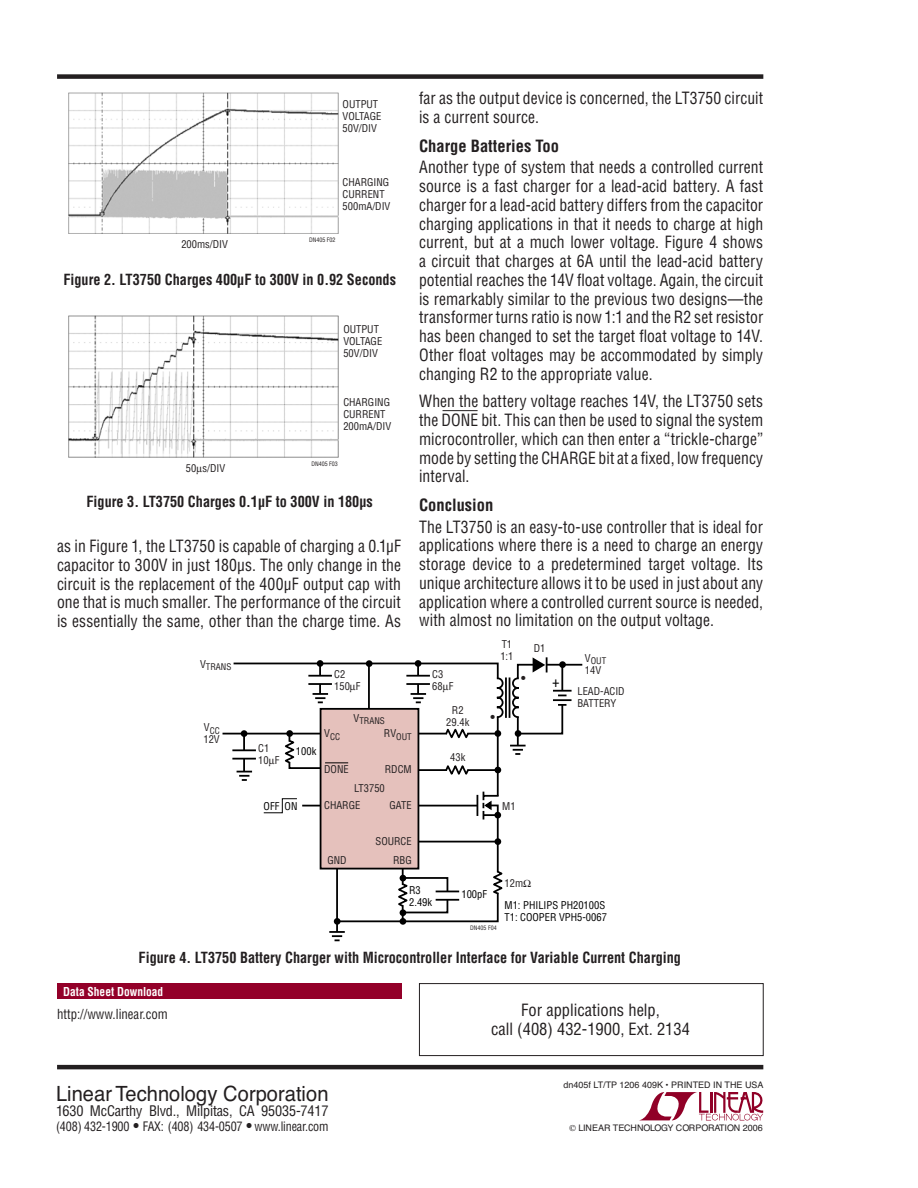
<style>
.page{position:relative;width:918px;height:1188px;background:#fff}
.page>*{position:absolute;margin:0;border:0;box-sizing:border-box;transform-origin:0 0}
.t1{font:21px "Helvetica";color:#231f20;scale:.96 1}
.t2{font:condensed 16.5px/18.8px "Helvetica LT Std";letter-spacing:.005em;color:#231f20;text-align:justify;scale:.95 1}
.t3{font:condensed 16.5px/19.5px "Helvetica";color:#231f20;text-align:center}
.t4{font:700 condensed 16.5px "Helvetica LT Std";color:#231f20}
.t5{font:700 condensed 15px "Helvetica LT Std";color:#231f20;scale:.95 1}
.t6{font:condensed 15px "Helvetica";color:#000}
.t7{font:condensed 14.25px "Helvetica";letter-spacing:-.015em;color:#231f20}
.t8{font:condensed 13.5px "Helvetica";color:#231f20;scale:.95 1}
.t9{font:condensed 13.5px "Helvetica";color:#231f20}
.t10{font:condensed 12.75px "Helvetica";letter-spacing:-.01em;color:#231f20;scale:.95 1}
.t11{font:700 condensed 12px "Helvetica";color:#fff;scale:.95 1}
.t12{font:condensed 10.5px/12px "Helvetica";color:#231f20}
.t13{font:condensed 10.5px/12px "Helvetica";color:#000}
.t14{font:9px "Helvetica";color:#231f20}
.t15{font:condensed 9px "Helvetica";color:#231f20}
.t16{font:condensed 6px "Helvetica";color:#231f20}
</style>
<div class="page">
<svg style="left:640px;top:1092px;width:123px;height:28px"></svg>
<div style="left:57px;top:74px;width:706px;height:5px;background:#231f20"></div>
<hr style="left:57px;top:1065px;width:706px;height:4px;background:#231f20">
<div style="left:419px;top:983px;width:344px;height:73px;border:1px solid #231f20"></div>
<div style="left:57px;top:984px;width:344px;height:15px;background:#930029"></div>
<img style="left:69px;top:92px;width:270px;height:142px">
<img style="left:69px;top:316px;width:270px;height:141px">
<svg style="left:222px;top:661px;width:361px;height:270px"></svg>
<svg style="left:281px;top:738px;width:17px;height:27px"></svg>
<svg style="left:444px;top:725px;width:27px;height:17px"></svg>
<svg style="left:329px;top:931px;width:16px;height:10px"></svg>
<svg style="left:495px;top:676px;width:26px;height:44px"></svg>
<svg style="left:533px;top:657px;width:15px;height:16px"></svg>
<svg style="left:476px;top:790px;width:24px;height:30px"></svg>
<div style="left:286px;top:730px;width:7px;height:7px;background:#000;border-radius:50%"></div>
<div style="left:241px;top:730px;width:6px;height:7px;background:#000;border-radius:50%"></div>
<div style="left:495px;top:730px;width:6px;height:7px;background:#000;border-radius:50%"></div>
<div style="left:515px;top:730px;width:6px;height:7px;background:#000;border-radius:50%"></div>
<div style="left:559px;top:661px;width:7px;height:7px;background:#000;border-radius:50%"></div>
<div style="left:366px;top:660px;width:7px;height:7px;background:#000;border-radius:50%"></div>
<svg style="left:495px;top:767px;width:6px;height:6px"></svg>
<div style="left:495px;top:838px;width:6px;height:7px;background:#000;border-radius:50%"></div>
<div style="left:400px;top:918px;width:6px;height:7px;background:#000;border-radius:50%"></div>
<div style="left:400px;top:909px;width:6px;height:7px;background:#000;border-radius:50%"></div>
<div style="left:334px;top:918px;width:7px;height:7px;background:#000;border-radius:50%"></div>
<div style="left:321px;top:709px;width:97px;height:160px;background:#e5c1bc"></div>
<div style="left:320px;top:708px;width:99px;height:161px;border:2px solid #000"></div>
<svg style="left:444px;top:762px;width:27px;height:16px"></svg>
<svg style="left:490px;top:869px;width:16px;height:27px"></svg>
<svg style="left:263px;top:798px;width:34px;height:15px"></svg>
<svg style="left:510px;top:745px;width:16px;height:10px"></svg>
<hr style="left:243px;top:735px;width:2px;height:39px;background:#000">
<svg style="left:242px;top:751px;width:4px;height:7px"></svg>
<hr style="left:232px;top:749px;width:24px;height:2px;background:#000">
<hr style="left:232px;top:758px;width:24px;height:2px;background:#000">
<svg style="left:237px;top:771px;width:15px;height:10px"></svg>
<div style="left:317px;top:660px;width:6px;height:7px;background:#000;border-radius:50%"></div>
<hr style="left:319px;top:665px;width:2px;height:31px;background:#000">
<svg style="left:318px;top:677px;width:4px;height:6px"></svg>
<hr style="left:308px;top:675px;width:24px;height:2px;background:#000">
<hr style="left:308px;top:683px;width:24px;height:2px;background:#000">
<svg style="left:318px;top:703px;width:5px;height:3px"></svg>
<svg style="left:313px;top:693px;width:15px;height:10px"></svg>
<div style="left:415px;top:660px;width:6px;height:7px;background:#000;border-radius:50%"></div>
<hr style="left:417px;top:665px;width:2px;height:31px;background:#000">
<svg style="left:416px;top:677px;width:4px;height:6px"></svg>
<hr style="left:406px;top:675px;width:24px;height:2px;background:#000">
<hr style="left:406px;top:683px;width:24px;height:2px;background:#000">
<svg style="left:411px;top:693px;width:15px;height:10px"></svg>
<svg style="left:325px;top:763px;width:23px;height:1px"></svg>
<svg style="left:395px;top:875px;width:64px;height:39px"></svg>
<hr style="left:436px;top:899px;width:23px;height:2px;background:#000">
<svg style="left:553px;top:690px;width:19px;height:16px"></svg>
<hr style="left:443px;top:410px;width:35px;height:1px;background:#231f20">
<svg style="left:524px;top:880px;width:7px;height:7px"></svg>
<svg style="left:269px;top:758px;width:6px;height:8px"></svg>
<svg style="left:350px;top:685px;width:6px;height:7px"></svg>
<svg style="left:443px;top:685px;width:6px;height:7px"></svg>
<p class="t12" style="left:343px;top:99px;width:40px">OUTPUT<br>VOLTAGE<br>50V/DIV</p>
<p class="t12" style="left:343px;top:177px;width:49px">CHARGING<br>CURRENT<br>500mA/DIV</p>
<p class="t12" style="left:181px;top:239px;width:48px">200ms/DIV</p>
<p class="t16" style="left:309px;top:238px;width:28px">DN405 F02</p>
<p class="t5" style="left:63px;top:274px;width:352px">Figure 2. LT3750 Charges 400µF to 300V in 0.92 Seconds</p>
<p class="t12" style="left:343px;top:324px;width:40px">OUTPUT<br>VOLTAGE<br>50V/DIV</p>
<p class="t12" style="left:343px;top:397px;width:49px">CHARGING<br>CURRENT<br>200mA/DIV</p>
<p class="t12" style="left:186px;top:463px;width:41px">50 s/DIV</p>
<p class="t16" style="left:311px;top:462px;width:28px">DN405 F03</p>
<p class="t5" style="left:87px;top:497px;width:303px">Figure 3. LT3750 Charges 0.1µF to 300V in 180µs</p>
<p class="t2" style="left:57px;top:539px;width:364px">as in Figure 1, the LT3750 is capable of charging a 0.1µF capacitor to 300V in just 180µs. The only change in the circuit is the replacement of the 400µF output cap with one that is much smaller. The performance of the circuit is essentially the same, other than the charge time. As</p>
<p class="t2" style="left:419px;top:91px;width:364px">far as the output device is concerned, the LT3750 circuit is a current source.</p>
<p class="t4" style="left:419px;top:140px;width:141px">Charge Batteries Too</p>
<p class="t2" style="left:419px;top:160px;width:364px">Another type of system that needs a controlled current source is a fast charger for a lead-acid battery. A fast charger for a lead-acid battery differs from the capacitor charging applications in that it needs to charge at high current, but at a much lower voltage. Figure 4 shows a circuit that charges at 6A until the lead-acid battery potential reaches the 14V float voltage. Again, the circuit is remarkably similar to the previous two designs—the transformer turns ratio is now 1:1 and the R2 set resistor has been changed to set the target float voltage to 14V.<br>Other float voltages may be accommodated by simply changing R2 to the appropriate value.</p>
<p class="t2" style="left:419px;top:394px;width:364px">When the battery voltage reaches 14V, the LT3750 sets the DONE bit. This can then be used to signal the system microcontroller, which can then enter a “trickle-charge” mode by setting the CHARGE bit at a fixed, low frequency interval.</p>
<p class="t4" style="left:419px;top:499px;width:76px">Conclusion</p>
<p class="t2" style="left:419px;top:519px;width:364px">The LT3750 is an easy-to-use controller that is ideal for applications where there is a need to charge an energy storage device to a predetermined target voltage. Its unique architecture allows it to be used in just about any application where a controlled current source is needed, with almost no limitation on the output voltage.</p>
<p class="t15" style="left:200px;top:663px;width:33px"><sup>V</sup>TRANS</p>
<p class="t15" style="left:204px;top:727px;width:17px"><sup>V</sup>CC</p>
<p class="t12" style="left:203px;top:735px;width:18px">12V</p>
<p class="t12" style="left:258px;top:743px;width:23px">C1<br>10 F</p>
<p class="t13" style="left:296px;top:746px;width:22px">100k</p>
<p class="t13" style="left:264px;top:801px;width:35px">OFF ON</p>
<p class="t12" style="left:500px;top:639px;width:15px">T1<br>1:1</p>
<p class="t12" style="left:534px;top:643px;width:13px">D1</p>
<p class="t12" style="left:334px;top:669px;width:28px">C2<br>150 F</p>
<p class="t12" style="left:432px;top:669px;width:23px">C3<br>68 F</p>
<p class="t6" style="left:552px;top:676px;width:9px">+</p>
<p class="t9" style="left:521px;top:673px;width:6px">•</p>
<p class="t15" style="left:354px;top:718px;width:33px"><sup>V</sup>TRANS</p>
<p class="t12" style="left:446px;top:705px;width:25px;text-align:center">R2<br>29.4k</p>
<p class="t15" style="left:324px;top:733px;width:17px"><sup>V</sup>CC</p>
<p class="t12" style="left:324px;top:764px;width:26px">DONE</p>
<p class="t12" style="left:324px;top:800px;width:38px">CHARGE</p>
<p class="t15" style="left:384px;top:733px;width:29px"><sup>RV</sup>OUT</p>
<p class="t12" style="left:385px;top:764px;width:28px">RDCM</p>
<p class="t12" style="left:390px;top:800px;width:24px">GATE</p>
<p class="t12" style="left:376px;top:836px;width:38px">SOURCE</p>
<p class="t12" style="left:354px;top:783px;width:32px">LT3750</p>
<p class="t12" style="left:327px;top:855px;width:21px">GND</p>
<p class="t12" style="left:393px;top:855px;width:20px">RBG</p>
<p class="t12" style="left:450px;top:752px;width:17px">43k</p>
<p class="t9" style="left:490px;top:712px;width:6px">•</p>
<p class="t12" style="left:502px;top:801px;width:15px">M1</p>
<p class="t15" style="left:585px;top:657px;width:23px"><sup>V</sup>OUT</p>
<p class="t12" style="left:577px;top:661px;width:49px;line-height:20.7px;text-indent:8px">14V<br>LEAD-ACID</p>
<p class="t12" style="left:577px;top:698px;width:40px">BATTERY</p>
<p class="t13" style="left:409px;top:885px;width:25px">R3<br>2.49k</p>
<p class="t13" style="left:461px;top:890px;width:27px">100pF</p>
<p class="t16" style="left:470px;top:925px;width:28px">DN405 F04</p>
<p class="t12" style="left:505px;top:878px;width:20px">12m</p>
<p class="t13" style="left:505px;top:900px;width:104px">M1: PHILIPS PH20100S<br>T1: COOPER VPH5-0067</p>
<p class="t5" style="left:139px;top:953px;width:572px">Figure 4. LT3750 Battery Charger with Microcontroller Interface for Variable Current Charging</p>
<p class="t11" style="left:63px;top:987px;width:107px">Data Sheet Download</p>
<p class="t8" style="left:57px;top:1009px;width:118px">http://www.linear.com</p>
<p class="t1" style="left:56px;top:1086px;width:285px">Linear Technology Corporation</p>
<p class="t7" style="left:56px;top:1105px;width:274px">1630 McCarthy Blvd., Milpitas, CA 95035-7417</p>
<p class="t10" style="left:56px;top:1121px;width:288px">(408) 432-1900 ● FAX: (408) 434-0507 ● www.linear.com</p>
<p class="t3" style="left:491px;top:1002px;width:200px">For applications help,<br>call (408) 432-1900, Ext. 2134</p>
<p class="t14" style="left:563px;top:1081px;width:202px">dn405f LT/TP 1206 409K • PRINTED IN THE USA</p>
<p class="t14" style="left:578px;top:1125px;width:186px">LINEAR TECHNOLOGY CORPORATION 2006</p>
</div>
